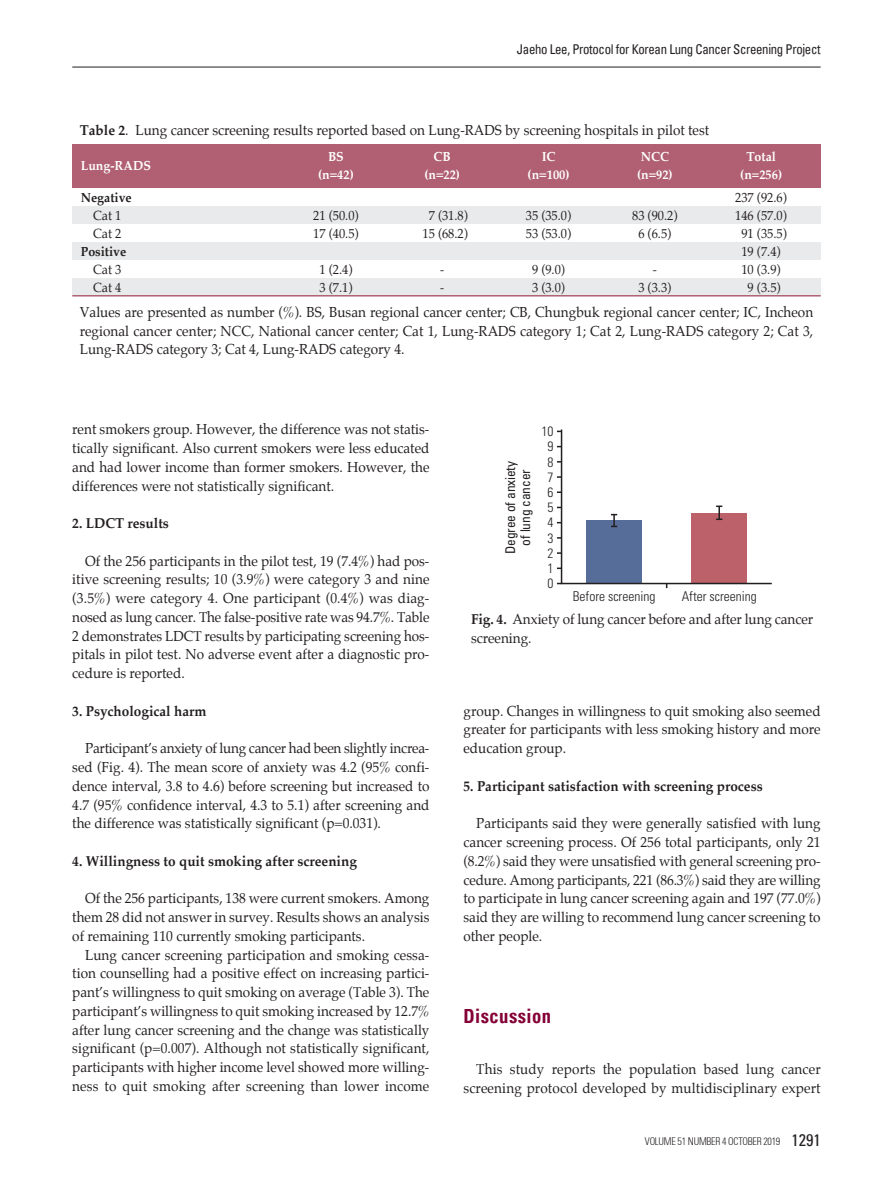
<style>
.page{position:relative;width:893px;height:1191px;background:#fff}
.page>*{position:absolute;margin:0;border:0;box-sizing:border-box;transform-origin:0 0}
.t1{font:700 condensed 19.5px "Univers";letter-spacing:.025em;color:#840037;scale:.95 1}
.t2{font:14.25px/18.8px "Palatino";color:#231f20;text-align:justify;scale:.95 1}
.t3{font:700 14.25px "Palatino";color:#231f20;scale:.95 1}
.t4{font:condensed 13.5px "Univers";letter-spacing:-.025em;color:#231f20;scale:.95 1}
.t5{font:300 condensed 13.5px "Univers";color:#231f20}
.t6{font:condensed 13.5px/15px "Univers";letter-spacing:-.025em;color:#231f20;text-align:center}
.t7{font:13.05px "Palatino";color:#231f20;scale:.95 1}
.t8{font:700 13.05px "Palatino";color:#fff;scale:.95 1}
.t9{font:700 13.05px "Palatino";color:#231f20;scale:.95 1}
.t10{font:300 condensed 10.5px "Univers";letter-spacing:-.025em;color:#231f20;scale:.95 1}
.s1{font-weight:700}
.s2{font-weight:400;font-size:16.5px}
</style>
<div class="page">
<hr style="left:72px;top:67px;width:749px;height:1px;background:#231f20">
<div style="left:72px;top:144px;width:749px;height:44px;background:#b06072"></div>
<div style="left:72px;top:207px;width:749px;height:17px;background:#e9eaeb"></div>
<div style="left:72px;top:243px;width:749px;height:17px;background:#e9eaeb"></div>
<div style="left:72px;top:279px;width:749px;height:17px;background:#e9eaeb"></div>
<hr style="left:72px;top:295px;width:749px;height:1px;background:#b06072">
<svg style="left:557px;top:429px;width:215px;height:159px"></svg>
<p class="t4" style="left:517px;top:41px;width:321px">Jaeho Lee, Protocol for Korean Lung Cancer Screening Project</p>
<p class="t2" style="left:80px;top:122px;width:664px"><span class="s1">Table 2</span>. Lung cancer screening results reported based on Lung-RADS by screening hospitals in pilot test</p>
<p class="t8" style="left:81px;top:159px;width:75px">Lung-RADS</p>
<p class="t8" style="left:328px;top:150px;width:18px">BS</p>
<p class="t8" style="left:434px;top:150px;width:20px">CB</p>
<p class="t8" style="left:542px;top:150px;width:16px">IC</p>
<p class="t8" style="left:641px;top:150px;width:31px">NCC</p>
<p class="t8" style="left:746px;top:150px;width:33px">Total</p>
<p class="t8" style="left:318px;top:168px;width:39px">(n=42)</p>
<p class="t8" style="left:424px;top:168px;width:39px">(n=22)</p>
<p class="t8" style="left:528px;top:168px;width:46px">(n=100)</p>
<p class="t8" style="left:637px;top:168px;width:39px">(n=92)</p>
<p class="t8" style="left:740px;top:168px;width:46px">(n=256)</p>
<p class="t9" style="left:81px;top:191px;width:55px">Negative</p>
<p class="t7" style="left:735px;top:191px;width:56px">237 (92.6)</p>
<p class="t7" style="left:93px;top:209px;width:31px">Cat 1</p>
<p class="t7" style="left:313px;top:209px;width:49px">21 (50.0)</p>
<p class="t7" style="left:429px;top:209px;width:43px">7 (31.8)</p>
<p class="t7" style="left:526px;top:209px;width:49px">35 (35.0)</p>
<p class="t7" style="left:632px;top:209px;width:49px">83 (90.2)</p>
<p class="t7" style="left:735px;top:209px;width:56px">146 (57.0)</p>
<p class="t7" style="left:93px;top:227px;width:31px">Cat 2</p>
<p class="t7" style="left:313px;top:227px;width:49px">17 (40.5)</p>
<p class="t7" style="left:422px;top:227px;width:49px">15 (68.2)</p>
<p class="t7" style="left:526px;top:227px;width:49px">53 (53.0)</p>
<p class="t7" style="left:638px;top:227px;width:36px">6 (6.5)</p>
<p class="t7" style="left:741px;top:227px;width:49px">91 (35.5)</p>
<p class="t9" style="left:81px;top:245px;width:49px">Positive</p>
<p class="t7" style="left:741px;top:245px;width:43px">19 (7.4)</p>
<p class="t7" style="left:93px;top:263px;width:31px">Cat 3</p>
<p class="t7" style="left:319px;top:263px;width:36px">1 (2.4)</p>
<p class="t7" style="left:440px;top:263px;width:6px">-</p>
<p class="t7" style="left:532px;top:263px;width:36px">9 (9.0)</p>
<p class="t7" style="left:653px;top:263px;width:6px">-</p>
<p class="t7" style="left:741px;top:263px;width:43px">10 (3.9)</p>
<p class="t7" style="left:93px;top:281px;width:31px">Cat 4</p>
<p class="t7" style="left:319px;top:281px;width:36px">3 (7.1)</p>
<p class="t7" style="left:440px;top:281px;width:6px">-</p>
<p class="t7" style="left:532px;top:281px;width:36px">3 (3.0)</p>
<p class="t7" style="left:638px;top:281px;width:36px">3 (3.3)</p>
<p class="t7" style="left:748px;top:281px;width:36px">9 (3.5)</p>
<p class="t2" style="left:80px;top:303px;width:773px">Values are presented as number (%). BS, Busan regional cancer center; CB, Chungbuk regional cancer center; IC, Incheon regional cancer center; NCC, National cancer center; Cat 1, Lung-RADS category 1; Cat 2, Lung-RADS category 2; Cat 3, Lung-RADS category 3; Cat 4, Lung-RADS category 4.</p>
<p class="t2" style="left:72px;top:421px;width:377px">rent smokers group. However, the difference was not statis&shy;tically significant. Also current smokers were less educated and had lower income than former smokers. However, the differences were not statistically significant.</p>
<p class="t3" style="left:72px;top:516px;width:103px">2. LDCT results</p>
<p class="t2" style="left:72px;top:552px;width:377px;text-indent:13px">Of the 256 participants in the pilot test, 19 (7.4%) had pos&shy;itive screening results; 10 (3.9%) were category 3 and nine (3.5%) were category 4. One participant (0.4%) was diag&shy;nosed as lung cancer. The false-positive rate was 94.7%. Table 2 demonstrates LDCT results by participating screening hos&shy;pitals in pilot test. No adverse event after a diagnostic pro&shy;cedure is reported.</p>
<p class="t3" style="left:72px;top:704px;width:143px">3. Psychological harm</p>
<p class="t2" style="left:72px;top:740px;width:377px;text-indent:13px">Participant’s anxiety of lung cancer had been slightly increa&shy;sed (Fig. 4). The mean score of anxiety was 4.2 (95% confi&shy;dence interval, 3.8 to 4.6) before screening but increased to 4.7 (95% confidence interval, 4.3 to 5.1) after screening and the difference was statistically significant (p=0.031).</p>
<p class="t3" style="left:72px;top:854px;width:301px">4. Willingness to quit smoking after screening</p>
<p class="t2" style="left:72px;top:890px;width:377px;text-indent:13px">Of the 256 participants, 138 were current smokers. Among them 28 did not answer in survey. Results shows an analysis of remaining 110 currently smoking participants.</p>
<p class="t2" style="left:72px;top:946px;width:377px;text-indent:13px">Lung cancer screening participation and smoking cessa&shy;tion counselling had a positive effect on increasing partici&shy;pant’s willingness to quit smoking on average (Table 3). The participant’s willingness to quit smoking increased by 12.7% after lung cancer screening and the change was statistically significant (p=0.007). Although not statistically significant, participants with higher income level showed more willing&shy;ness to quit smoking after screening than lower income</p>
<p class="t6" style="left:502px;top:554px;width:95px;rotate:-90deg">Degree of anxiety of lung cancer</p>
<p class="t5" style="left:542px;top:423px;width:13px">10</p>
<p class="t5" style="left:548px;top:438px;width:7px">9</p>
<p class="t5" style="left:548px;top:484px;width:7px">6</p>
<p class="t5" style="left:548px;top:454px;width:7px">8</p>
<p class="t5" style="left:548px;top:469px;width:7px">7</p>
<p class="t5" style="left:548px;top:499px;width:7px">5</p>
<p class="t5" style="left:548px;top:514px;width:7px">4</p>
<p class="t5" style="left:548px;top:530px;width:7px">3</p>
<p class="t5" style="left:548px;top:545px;width:7px">2</p>
<p class="t5" style="left:548px;top:560px;width:7px">1</p>
<p class="t5" style="left:548px;top:575px;width:7px">0</p>
<p class="t5" style="left:573px;top:588px;width:84px">Before screening</p>
<p class="t5" style="left:682px;top:588px;width:76px">After screening</p>
<p class="t2" style="left:471px;top:611px;width:362px"><span class="s1">Fig. 4.</span> Anxiety of lung cancer before and after lung cancer screening.</p>
<p class="t2" style="left:463px;top:702px;width:377px">group. Changes in willingness to quit smoking also seemed greater for participants with less smoking history and more education group.</p>
<p class="t3" style="left:463px;top:779px;width:316px">5. Participant satisfaction with screening process</p>
<p class="t2" style="left:463px;top:815px;width:377px;text-indent:13px">Participants said they were generally satisfied with lung cancer screening process. Of 256 total participants, only 21 (8.2%) said they were unsatisfied with general screening pro&shy;cedure. Among participants, 221 (86.3%) said they are willing to participate in lung cancer screening again and 197 (77.0%) said they are willing to recommend lung cancer screening to other people.</p>
<h1 class="t1" style="left:463px;top:1004px;width:94px">Discussion</h1>
<p class="t2" style="left:463px;top:1060px;width:377px;text-align:right">This study reports the population based lung cancer screening protocol developed by multidisciplinary expert</p>
<p class="t10" style="left:645px;top:1135px;width:187px">VOLUME 51 NUMBER 4 OCTOBER 2019 <span class="s2">1291</span></p>
</div>
